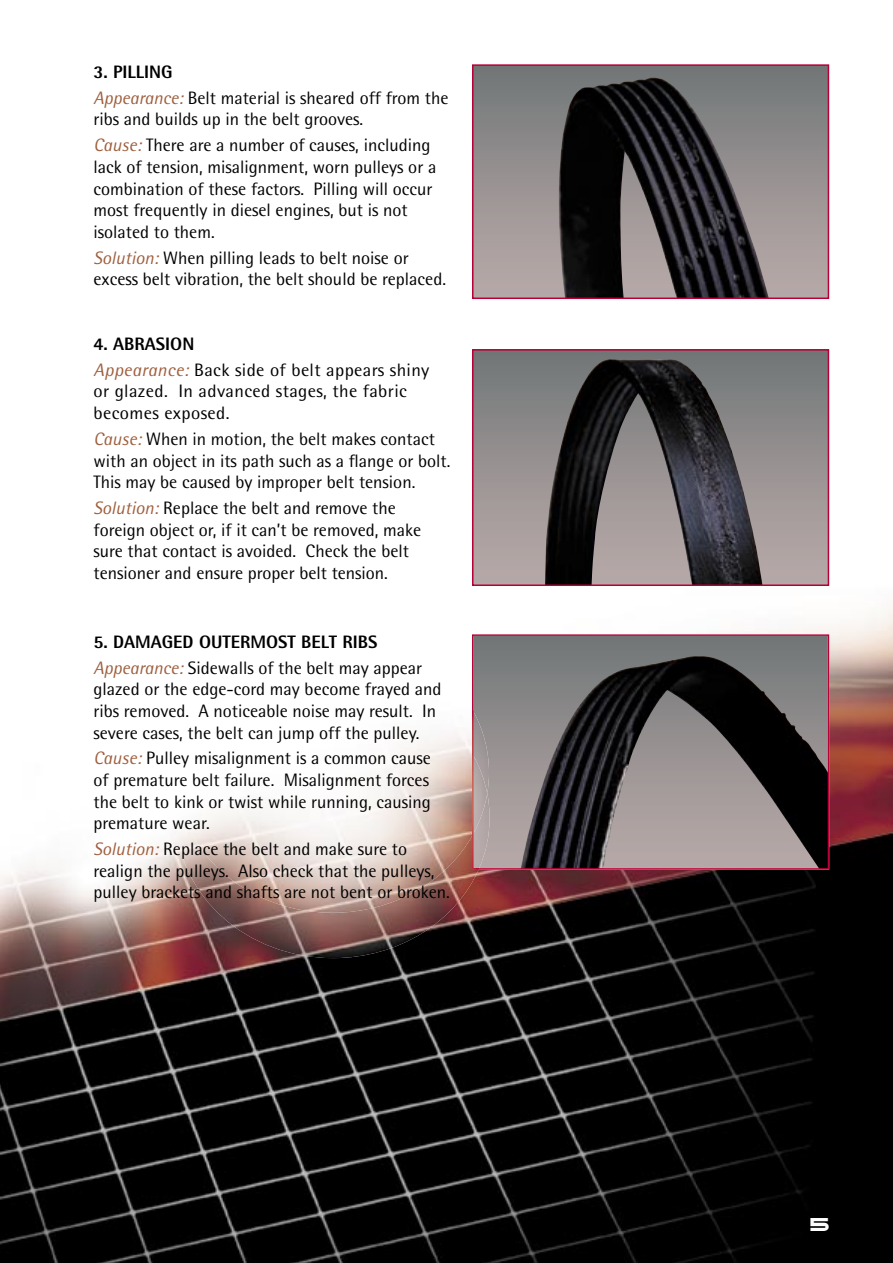
<style>
.page{position:relative;width:893px;height:1263px;background:#fff}
.page>*{position:absolute;margin:0;border:0;box-sizing:border-box;transform-origin:0 0}
.t1{font:18px/21.6px "Rotis Semi Sans";color:#000}
.t2{font:18px/25.8px "Rotis Semi Sans";letter-spacing:.02em;color:#000}
.t3{font:18px "Fairbanks";color:#fff}
.s1{font-weight:800}
.s2{font-style:italic;color:#9f5f3e}
</style>
<div class="page">
<img style="left:0;top:499px;width:893px;height:764px">
<svg style="left:472px;top:634px;width:357px;height:236px;background:#676062"></svg>
<img style="left:176px;top:632px;width:296px;height:165px">
<img style="left:473px;top:711px;width:17px;height:157px">
<img style="left:472px;top:709px;width:1px;height:44px">
<svg style="left:472px;top:64px;width:357px;height:235px;background:#655e61"></svg>
<svg style="left:472px;top:349px;width:357px;height:237px;background:#736267"></svg>
<img style="left:176px;top:797px;width:303px;height:161px">
<img style="left:472px;top:833px;width:7px;height:37px">
<img style="left:178px;top:677px;width:294px;height:236px">
<img style="left:473px;top:756px;width:14px;height:77px">
<img style="left:472px;top:753px;width:1px;height:83px">
<p class="t1" style="left:94px;top:59px;width:356px;line-height:25.8px"><span class="s1">3. PILLING<br></span><span class="s2">Appearance:</span> Belt material is sheared off from the</p>
<p class="t1" style="left:94px;top:106px;width:338px;line-height:25.8px">ribs and builds up in the belt grooves.<br><span class="s2">Cause:</span> There are a number of causes, including</p>
<p class="t1" style="left:94px;top:156px;width:344px">lack of tension, misalignment, worn pulleys or a combination of these factors. Pilling will occur most frequently in diesel engines, but is not isolated to them.</p>
<p class="t1" style="left:94px;top:247px;width:354px"><span class="s2">Solution:</span> When pilling leads to belt noise or excess belt vibration, the belt should be replaced.</p>
<p class="t2" style="left:94px;top:331px;width:337px"><span class="s1">4. ABRASION<br></span><span class="s2">Appearance:</span> Back side of belt appears shiny</p>
<p class="t2" style="left:94px;top:380px;width:315px;line-height:21.6px">or glazed. In advanced stages, the fabric becomes exposed.</p>
<p class="t1" style="left:94px;top:428px;width:358px"><span class="s2">Cause:</span> When in motion, the belt makes contact with an object in its path such as a flange or bolt.<br>This may be caused by improper belt tension.</p>
<p class="t1" style="left:94px;top:497px;width:329px"><span class="s2">Solution:</span> Replace the belt and remove the foreign object or, if it can’t be removed, make sure that contact is avoided. Check the belt tensioner and ensure proper belt tension.</p>
<p class="t1" style="left:94px;top:629px;width:330px;line-height:25.8px"><span class="s1">5. DAMAGED OUTERMOST BELT RIBS<br></span><span class="s2">Appearance:</span> Sidewalls of the belt may appear</p>
<p class="t1" style="left:94px;top:678px;width:349px">glazed or the edge-cord may become frayed and ribs removed. A noticeable noise may result. In severe cases, the belt can jump off the pulley.</p>
<p class="t1" style="left:94px;top:747px;width:339px;text-align:justify"><span class="s2">Cause:</span> Pulley misalignment is a common cause of premature belt failure. Misalignment forces the belt to kink or twist while running, causing premature wear.</p>
<p class="t1" style="left:94px;top:838px;width:358px"><span class="s2">Solution:</span> Replace the belt and make sure to realign the pulleys. Also check that the pulleys, pulley brackets and shafts are not bent or broken.</p>
<p class="t3" style="left:810px;top:1209px;width:21px">5</p>
</div>
